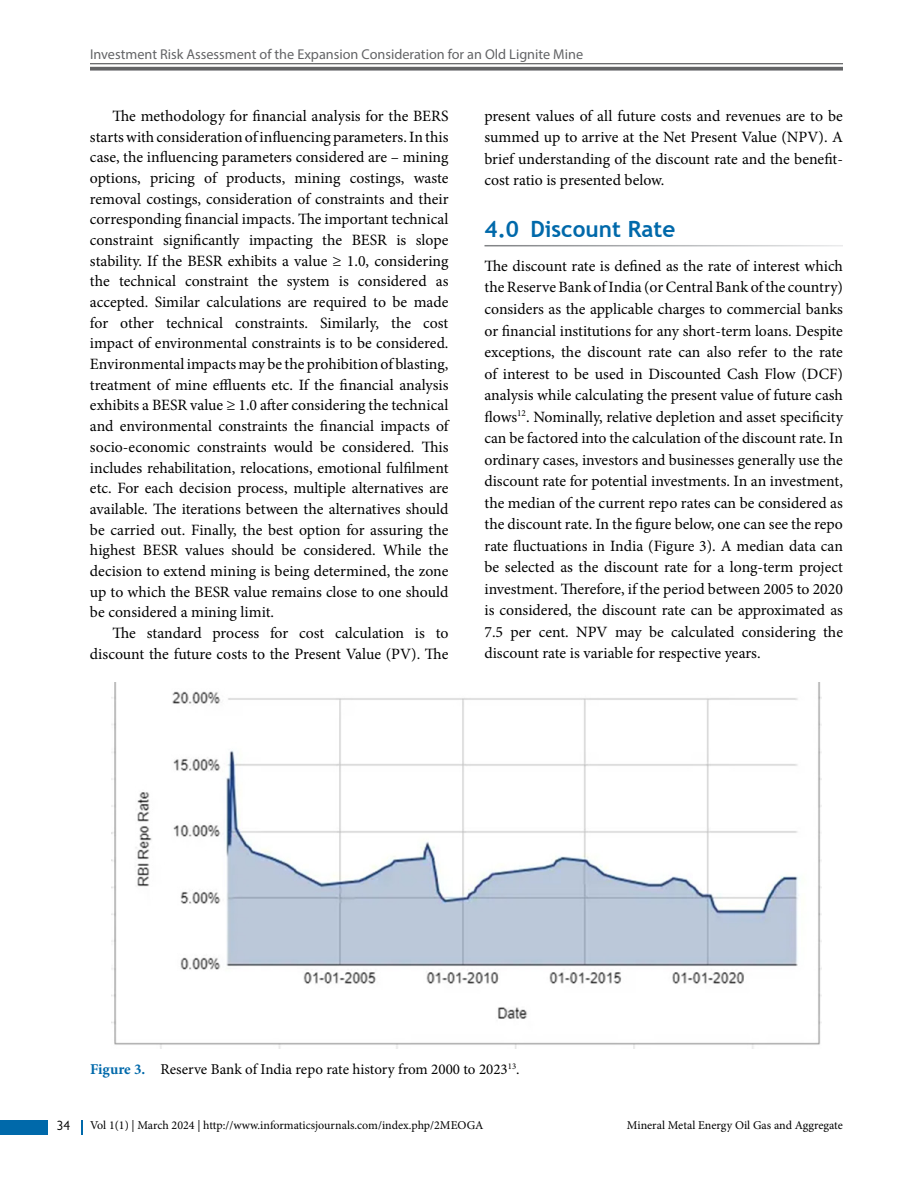
<style>
.page{position:relative;width:918px;height:1188px;background:#fff}
.page>*{position:absolute;margin:0;border:0;box-sizing:border-box;transform-origin:0 0}
.t1{font:700 22.5px "Trebuchet MS";color:#0069aa}
.t2{font:15.75px/20.7px "Minion Pro";color:#000;text-align:justify}
.t3{font:15px "Minion Pro";color:#000}
.t4{font:14.25px "Myriad Pro";color:#636466}
.t5{font:13.5px "Gill Sans";color:#000}
.t6{font:12px "Minion Pro";color:#000}
.t7{font:12px "Minion Pro";color:#000101}
.s1{font-weight:700;color:#0069aa}
</style>
<div class="page">
<hr style="left:90px;top:63px;width:753px;height:1px;background:#636466">
<svg style="left:90px;top:67px;width:753px;height:4px;fill:#636466"></svg>
<div style="left:0;top:1120px;width:47px;height:15px;background:#0069aa"></div>
<svg style="left:81px;top:1120px;width:1px;height:15px"></svg>
<img style="left:111px;top:683px;width:711px;height:365px">
<p class="t4" style="left:90px;top:45px;width:495px">Investment Risk Assessment of the Expansion Consideration for an Old Lignite Mine</p>
<p class="t2" style="left:90px;top:106px;width:360px;text-indent:23px">The methodology for financial analysis for the BERS starts with consideration of influencing parameters. In this case, the influencing parameters considered are – mining options, pricing of products, mining costings, waste removal costings, consideration of constraints and their corresponding financial impacts. The important technical constraint significantly impacting the BESR is slope stability. If the BESR exhibits a value ≥ 1.0, considering the technical constraint the system is considered as accepted. Similar calculations are required to be made for other technical constraints. Similarly, the cost impact of environmental constraints is to be considered.<br>Environmental impacts may be the prohibition of blasting, treatment of mine effluents etc. If the financial analysis exhibits a BESR value ≥ 1.0 after considering the technical and environmental constraints the financial impacts of socio-economic constraints would be considered. This includes rehabilitation, relocations, emotional fulfilment etc. For each decision process, multiple alternatives are available. The iterations between the alternatives should be carried out. Finally, the best option for assuring the highest BESR values should be considered. While the decision to extend mining is being determined, the zone up to which the BESR value remains close to one should be considered a mining limit.</p>
<p class="t2" style="left:90px;top:623px;width:360px;text-align:right">The standard process for cost calculation is to discount the future costs to the Present Value (PV). The</p>
<p class="t2" style="left:484px;top:105px;width:360px;line-height:21.5px">present values of all future costs and revenues are to be summed up to arrive at the Net Present Value (NPV). A brief understanding of the discount rate and the benefit&shy;cost ratio is presented below.</p>
<h1 class="t1" style="left:484px;top:215px;width:192px">4.0 Discount Rate</h1>
<p class="t2" style="left:484px;top:255px;width:360px;line-height:21.5px">The discount rate is defined as the rate of interest which the Reserve Bank of India (or Central Bank of the country) considers as the applicable charges to commercial banks or financial institutions for any short-term loans. Despite exceptions, the discount rate can also refer to the rate of interest to be used in Discounted Cash Flow (DCF) analysis while calculating the present value of future cash flows<sup>12</sup>. Nominally, relative depletion and asset specificity can be factored into the calculation of the discount rate. In ordinary cases, investors and businesses generally use the discount rate for potential investments. In an investment, the median of the current repo rates can be considered as the discount rate. In the figure below, one can see the repo rate fluctuations in India (Figure 3). A median data can be selected as the discount rate for a long-term project investment. Therefore, if the period between 2005 to 2020 is considered, the discount rate can be approximated as 7.5 per cent. NPV may be calculated considering the discount rate is variable for respective years.</p>
<p class="t3" style="left:90px;top:1059px;width:431px"><span class="s1">Figure 3.</span> Reserve Bank of India repo rate history from 2000 to 2023<sup>13</sup>.</p>
<p class="t5" style="left:57px;top:1118px;width:15px">34</p>
<p class="t6" style="left:90px;top:1117px;width:395px">Vol 1(1) | March 2024 | http://www.informaticsjournals.com/index.php/2MEOGA</p>
<p class="t7" style="left:627px;top:1117px;width:218px">Mineral Metal Energy Oil Gas and Aggregate</p>
</div>
